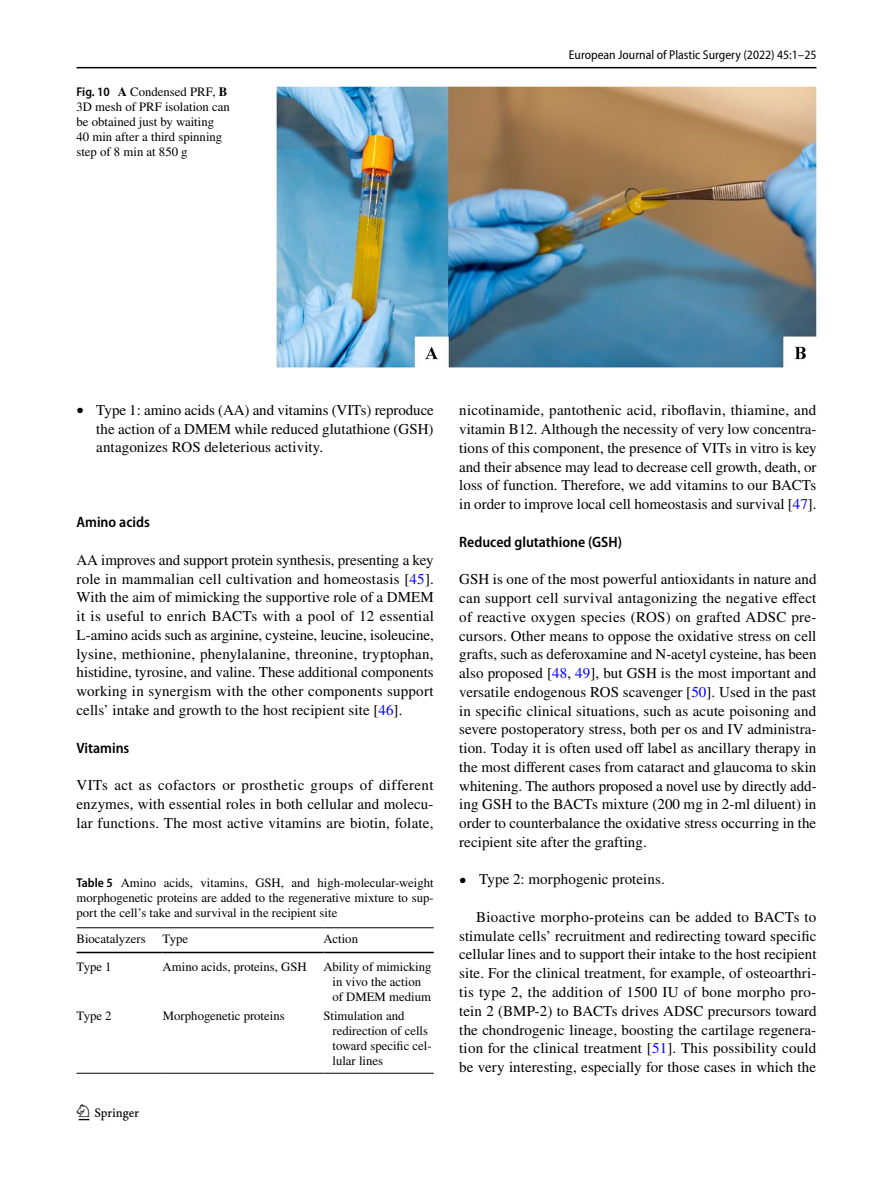
<style>
.page{position:relative;width:893px;height:1187px;background:#fff}
.page>*{position:absolute;margin:0;border:0;box-sizing:border-box;transform-origin:0 0}
.t1{font:22.5px "Springnew Regular 2";color:#000}
.t2{font:15px/18.8px "STIX";letter-spacing:.005em;color:#000;text-align:justify}
.t3{font:600 semi-condensed 15px "Myriad Pro";color:#000}
.t4{font:12.75px/15px "STIX";color:#000}
.t5{font:semi-condensed 12.75px "Myriad Pro";color:#000}
.s1{font-family:"Myriad Pro";font-weight:600;font-stretch:semi-condensed}
.s2{font-weight:700}
.s3{font-size:14.1px}
.s4{color:#00f}
</style>
<div class="page">
<hr style="left:77px;top:67px;width:739px;height:1px;background:#000">
<img style="left:276px;top:87px;width:540px;height:280px">
<hr style="left:77px;top:927px;width:86px;height:1px;background:#000">
<hr style="left:77px;top:951px;width:86px;height:2px;background:#000">
<hr style="left:163px;top:927px;width:160px;height:1px;background:#000">
<hr style="left:163px;top:951px;width:160px;height:2px;background:#000">
<hr style="left:323px;top:927px;width:111px;height:1px;background:#000">
<hr style="left:323px;top:951px;width:111px;height:2px;background:#000">
<hr style="left:77px;top:1072px;width:86px;height:1px;background:#000">
<hr style="left:163px;top:1072px;width:160px;height:1px;background:#000">
<hr style="left:323px;top:1072px;width:111px;height:1px;background:#000">
<p class="t4" style="left:77px;top:85px;width:155px"><span class="s1">Fig. 10</span> <span class="s2">A</span> Condensed PRF, <span class="s2">B<br></span>3D mesh of PRF isolation can be obtained just by waiting<br>40 min after a third spinning step of 8 min at 850 g</p>
<p class="t5" style="left:569px;top:48px;width:249px">European Journal of Plastic Surgery (2022) 45:1–25</p>
<p class="t2" style="left:96px;top:401px;width:339px;text-indent:-20px"><span class="s3">•</span> Type 1: amino acids (AA) and vitamins (VITs) reproduce the action of a DMEM while reduced glutathione (GSH) antagonizes ROS deleterious activity.</p>
<p class="t3" style="left:77px;top:514px;width:75px">Amino acids</p>
<p class="t2" style="left:77px;top:551px;width:359px">AA improves and support protein synthesis, presenting a key role in mammalian cell cultivation and homeostasis [<span class="s4">45</span>].<br>With the aim of mimicking the supportive role of a DMEM it is useful to enrich BACTs with a pool of 12 essential L-amino acids such as arginine, cysteine, leucine, isoleucine, lysine, methionine, phenylalanine, threonine, tryptophan, histidine, tyrosine, and valine. These additional components working in synergism with the other components support cells’ intake and growth to the host recipient site [<span class="s4">46</span>].</p>
<p class="t3" style="left:77px;top:739px;width:54px">Vitamins</p>
<p class="t2" style="left:77px;top:776px;width:359px">VITs act as cofactors or prosthetic groups of different enzymes, with essential roles in both cellular and molecu&shy;lar functions. The most active vitamins are biotin, folate,</p>
<p class="t4" style="left:77px;top:876px;width:359px;text-align:justify"><span class="s1">Table 5</span> Amino acids, vitamins, GSH, and high-molecular-weight morphogenetic proteins are added to the regenerative mixture to sup&shy;port the cell’s take and survival in the recipient site</p>
<p class="t4" style="left:77px;top:931px;width:71px">Biocatalyzers</p>
<p class="t4" style="left:163px;top:931px;width:27px">Type</p>
<p class="t4" style="left:323px;top:931px;width:36px">Action</p>
<p class="t4" style="left:77px;top:959px;width:37px">Type 1</p>
<p class="t4" style="left:163px;top:959px;width:145px">Amino acids, proteins, GSH</p>
<p class="t4" style="left:332px;top:959px;width:100px;text-indent:-9px">Ability of mimicking in vivo the action of DMEM medium</p>
<p class="t4" style="left:77px;top:1008px;width:37px">Type 2</p>
<p class="t4" style="left:163px;top:1008px;width:124px">Morphogenetic proteins</p>
<p class="t4" style="left:332px;top:1008px;width:101px;text-indent:-9px">Stimulation and redirection of cells toward specific cel&shy;lular lines</p>
<h1 class="t1" style="left:79px;top:1104px;width:62px">1 3</h1>
<p class="t2" style="left:459px;top:402px;width:359px">nicotinamide, pantothenic acid, riboflavin, thiamine, and vitamin B12. Although the necessity of very low concentra&shy;tions of this component, the presence of VITs in vitro is key and their absence may lead to decrease cell growth, death, or loss of function. Therefore, we add vitamins to our BACTs in order to improve local cell homeostasis and survival [<span class="s4">47</span>].</p>
<p class="t3" style="left:459px;top:533px;width:164px">Reduced glutathione (GSH)</p>
<p class="t2" style="left:459px;top:571px;width:359px">GSH is one of the most powerful antioxidants in nature and can support cell survival antagonizing the negative effect of reactive oxygen species (ROS) on grafted ADSC pre&shy;cursors. Other means to oppose the oxidative stress on cell grafts, such as deferoxamine and N-acetyl cysteine, has been also proposed [<span class="s4">48</span>, <span class="s4">49</span>], but GSH is the most important and versatile endogenous ROS scavenger [<span class="s4">50</span>]. Used in the past in specific clinical situations, such as acute poisoning and severe postoperatory stress, both per os and IV administra&shy;tion. Today it is often used off label as ancillary therapy in the most different cases from cataract and glaucoma to skin whitening. The authors proposed a novel use by directly add&shy;ing GSH to the BACTs mixture (200 mg in 2-ml diluent) in order to counterbalance the oxidative stress occurring in the recipient site after the grafting.</p>
<p class="t2" style="left:459px;top:871px;width:207px"><span class="s3">•</span> Type 2: morphogenic proteins.</p>
<p class="t2" style="left:459px;top:908px;width:359px;text-indent:17px">Bioactive morpho-proteins can be added to BACTs to stimulate cells’ recruitment and redirecting toward specific cellular lines and to support their intake to the host recipient site. For the clinical treatment, for example, of osteoarthri&shy;tis type 2, the addition of 1500 IU of bone morpho pro&shy;tein 2 (BMP-2) to BACTs drives ADSC precursors toward the chondrogenic lineage, boosting the cartilage regenera&shy;tion for the clinical treatment [<span class="s4">51</span>]. This possibility could be very interesting, especially for those cases in which the</p>
</div>
